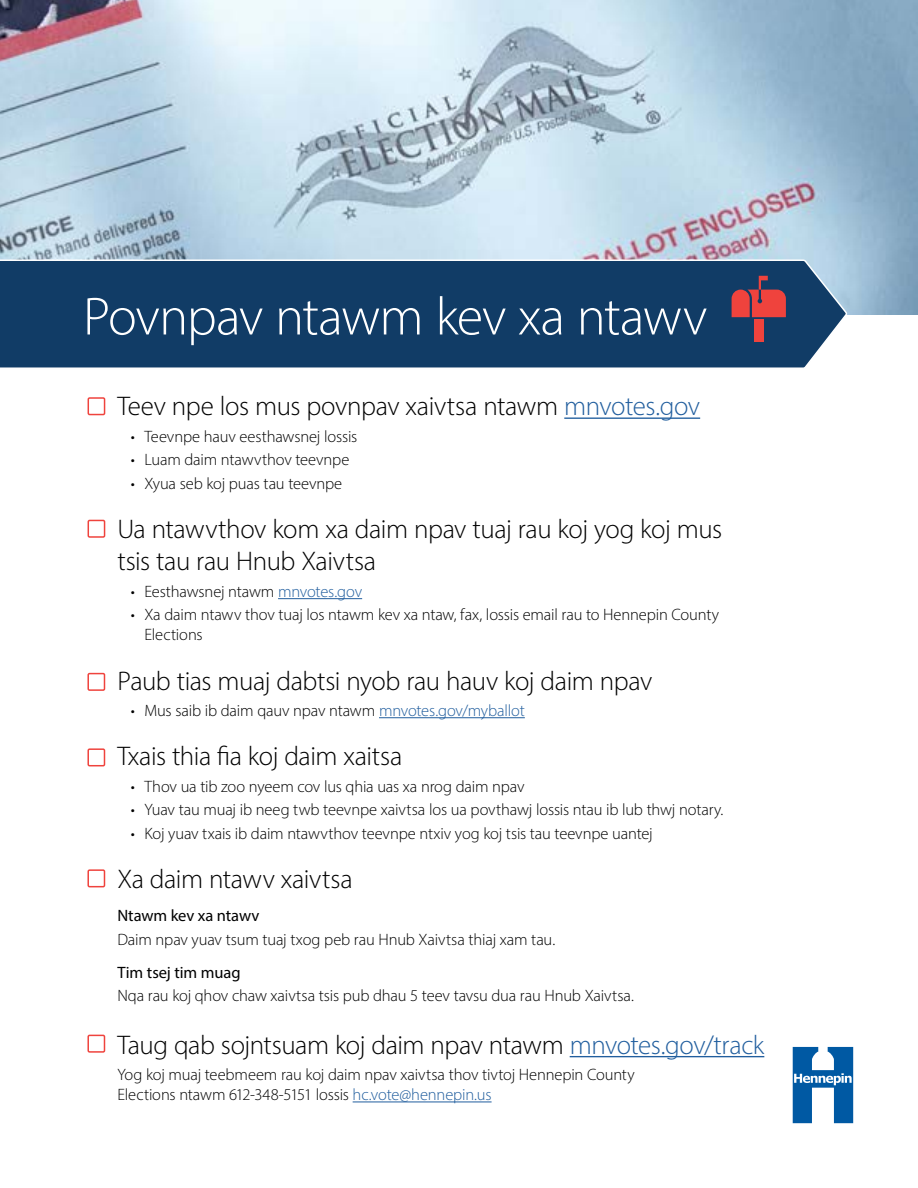
<style>
.page{position:relative;width:918px;height:1188px;background:#fff}
.page>*{position:absolute;margin:0;border:0;box-sizing:border-box;transform-origin:0 0}
.t1{font:300 54px "Myriad Pro";letter-spacing:-.025em;color:#fff}
.t2{font:300 27px/32.4px "Myriad Pro";letter-spacing:-.015em;color:#000}
.Bullets{font:300 16.5px/19.8px "Myriad Pro";letter-spacing:-.01em;color:#000}
.Body{font:300 16.5px/19.8px "Myriad Pro";letter-spacing:-.01em;color:#000}
.t3{font:16.5px "Myriad Pro";letter-spacing:-.005em;color:#000}
.s1{color:#215e9e}
</style>
<div class="page">
<img style="left:0;top:0;width:918px;height:314px">
<div style="left:0;top:259px;width:849px;height:109px;background:#113c66"></div>
<hr style="left:564px;top:418px;width:136px;height:1px;background:#215e9e">
<hr style="left:278px;top:598px;width:84px;height:1px;background:#215e9e">
<hr style="left:379px;top:717px;width:146px;height:1px;background:#215e9e">
<hr style="left:570px;top:1056px;width:194px;height:1px;background:#215e9e">
<hr style="left:353px;top:1102px;width:139px;height:1px;background:#215e9e">
<div style="left:87px;top:748px;width:18px;height:18px;border:2px solid #ef433d"></div>
<div style="left:87px;top:673px;width:18px;height:18px;border:2px solid #ef433d"></div>
<div style="left:88px;top:520px;width:17px;height:18px;border:2px solid #ef433d"></div>
<div style="left:88px;top:397px;width:17px;height:18px;border:2px solid #ef433d"></div>
<div style="left:87px;top:869px;width:18px;height:18px;border:2px solid #ef433d"></div>
<div style="left:87px;top:1035px;width:18px;height:18px;border:2px solid #ef433d"></div>
<div style="left:754px;top:319px;width:9px;height:23px;background:#ef433d"></div>
<svg style="left:732px;top:276px;width:54px;height:41px"></svg>
<svg style="left:793px;top:1047px;width:60px;height:76px"></svg>
<h1 class="t1" style="left:83px;top:284px;width:626px">Povnpav ntawm kev xa ntawv</h1>
<h2 class="t2" style="left:117px;top:390px;width:584px">Teev npe los mus povnpav xaivtsa ntawm <span class="s1">mnvotes.gov</span></h2>
<p class="Bullets" style="left:131px;top:426px;width:228px">• Teevnpe hauv eesthawsnej lossis</p>
<p class="Bullets" style="left:131px;top:450px;width:220px">• Luam daim ntawvthov teevnpe</p>
<p class="Bullets" style="left:131px;top:473px;width:213px">• Xyua seb koj puas tau teevnpe</p>
<h2 class="t2" style="left:117px;top:513px;width:606px">Ua ntawvthov kom xa daim npav tuaj rau koj yog koj mus tsis tau rau Hnub Xaivtsa</h2>
<p class="Bullets" style="left:131px;top:581px;width:233px">• Eesthawsnej ntawm <span class="s1">mnvotes.gov</span></p>
<p class="Bullets" style="left:144px;top:605px;width:576px;text-indent:-14px">• Xa daim ntawv thov tuaj los ntawm kev xa ntaw, fax, lossis email rau to Hennepin County<br>Elections</p>
<h2 class="t2" style="left:117px;top:664px;width:536px">Paub tias muaj dabtsi nyob rau hauv koj daim npav</h2>
<p class="Bullets" style="left:131px;top:701px;width:395px">• Mus saib ib daim qauv npav ntawm <span class="s1">mnvotes.gov/myballot</span></p>
<h2 class="t2" style="left:117px;top:740px;width:287px">Txais thia fia koj daim xaitsa</h2>
<p class="Bullets" style="left:131px;top:776px;width:395px">• Thov ua tib zoo nyeem cov lus qhia uas xa nrog daim npav</p>
<p class="Bullets" style="left:131px;top:800px;width:594px">• Yuav tau muaj ib neeg twb teevnpe xaivtsa los ua povthawj lossis ntau ib lub thwj notary.</p>
<p class="Bullets" style="left:131px;top:823px;width:523px">• Koj yuav txais ib daim ntawvthov teevnpe ntxiv yog koj tsis tau teevnpe uantej</p>
<h2 class="t2" style="left:117px;top:863px;width:237px">Xa daim ntawv xaivtsa</h2>
<h3 class="t3" style="left:117px;top:906px;width:144px">Ntawm kev xa ntawv</h3>
<p class="Body" style="left:117px;top:929px;width:439px">Daim npav yuav tsum tuaj txog peb rau Hnub Xaivtsa thiaj xam tau.</p>
<h3 class="t3" style="left:117px;top:962px;width:125px">Tim tsej tim muag</h3>
<p class="Body" style="left:117px;top:986px;width:518px">Nqa rau koj qhov chaw xaivtsa tsis pub dhau 5 teev tavsu dua rau Hnub Xaivtsa.</p>
<h2 class="t2" style="left:117px;top:1028px;width:648px">Taug qab sojntsuam koj daim npav ntawm <span class="s1">mnvotes.gov/track</span></h2>
<p class="Body" style="left:117px;top:1065px;width:519px">Yog koj muaj teebmeem rau koj daim npav xaivtsa thov tivtoj Hennepin County<br>Elections ntawm 612-348-5151 lossis <span class="s1">hc.vote@hennepin.us</span></p>
</div>
